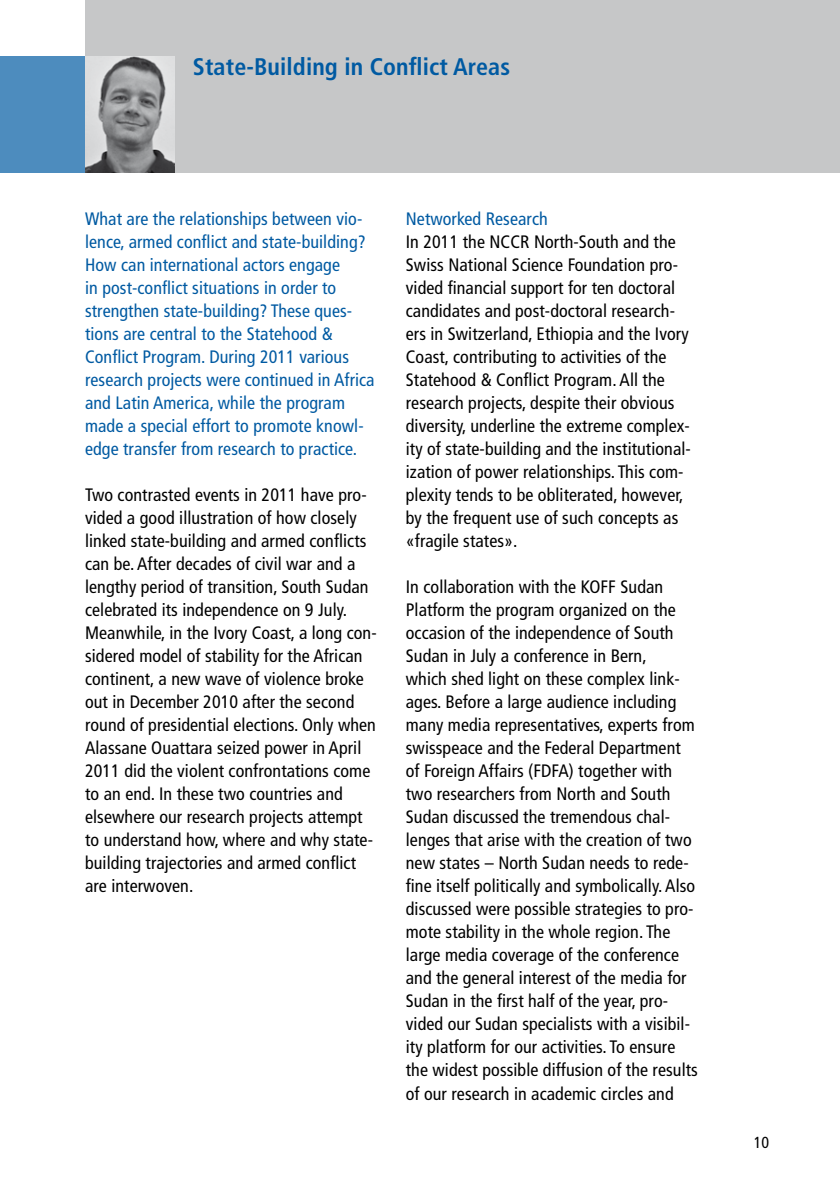
<style>
.page{position:relative;width:840px;height:1191px;background:#fff}
.page>*{position:absolute;margin:0;border:0;box-sizing:border-box;transform-origin:0 0}
.t1{font:700 condensed 24px "Frutiger";letter-spacing:.005em;color:#005aa2}
.t2{font:condensed 18px/23px "Frutiger";letter-spacing:.005em;color:#000}
.t3{font:condensed 18px/23px "Frutiger";letter-spacing:.005em;color:#005aa2}
.t4{font:condensed 16px "Frutiger";color:#000}
</style>
<div class="page">
<div style="left:0;top:57px;width:174px;height:116px;background:#4d8cbe"></div>
<div style="left:85px;top:0;width:754px;height:173px;background:#c6c7c8"></div>
<img style="left:85px;top:57px;width:89px;height:116px">
<h1 class="t1" style="left:193px;top:52px;width:318px">State-Building in Conflict Areas</h1>
<p class="t3" style="left:85px;top:207px;width:291px">What are the relationships between vio&shy;lence, armed conflict and state-building?<br>How can international actors engage<br>in post-conflict situations in order to strengthen state-building? These ques&shy;tions are central to the Statehood &amp; Conflict Program. During 2011 various research projects were continued in Africa and Latin America, while the program made a special effort to promote knowl&shy;edge transfer from research to practice.</p>
<p class="t2" style="left:85px;top:483px;width:293px">Two contrasted events in 2011 have pro&shy;vided a good illustration of how closely linked state-building and armed conflicts can be. After decades of civil war and a lengthy period of transition, South Sudan celebrated its independence on 9 July.<br>Meanwhile, in the Ivory Coast, a long con&shy;sidered model of stability for the African continent, a new wave of violence broke out in December 2010 after the second round of presidential elections. Only when Alassane Ouattara seized power in April 2011 did the violent confrontations come to an end. In these two countries and elsewhere our research projects attempt to understand how, where and why state&shy;building trajectories and armed conflict are interwoven.</p>
<p class="t3" style="left:405px;top:207px;width:143px">Networked Research</p>
<p class="t2" style="left:405px;top:230px;width:286px">In 2011 the NCCR North-South and the Swiss National Science Foundation pro&shy;vided financial support for ten doctoral candidates and post-doctoral research&shy;ers in Switzerland, Ethiopia and the Ivory Coast, contributing to activities of the Statehood &amp; Conflict Program. All the research projects, despite their obvious diversity, underline the extreme complex&shy;ity of state-building and the institutional&shy;ization of power relationships. This com&shy;plexity tends to be obliterated, however, by the frequent use of such concepts as «fragile states».</p>
<p class="t2" style="left:405px;top:575px;width:293px">In collaboration with the KOFF Sudan Platform the program organized on the occasion of the independence of South Sudan in July a conference in Bern,<br>which shed light on these complex link&shy;ages. Before a large audience including many media representatives, experts from swisspeace and the Federal Department of Foreign Affairs (FDFA) together with two researchers from North and South Sudan discussed the tremendous chal&shy;lenges that arise with the creation of two new states – North Sudan needs to rede&shy;fine itself politically and symbolically. Also discussed were possible strategies to pro&shy;mote stability in the whole region. The large media coverage of the conference and the general interest of the media for Sudan in the first half of the year, pro&shy;vided our Sudan specialists with a visibil&shy;ity platform for our activities. To ensure the widest possible diffusion of the results of our research in academic circles and</p>
<p class="t4" style="left:753px;top:1133px;width:17px">10</p>
</div>
